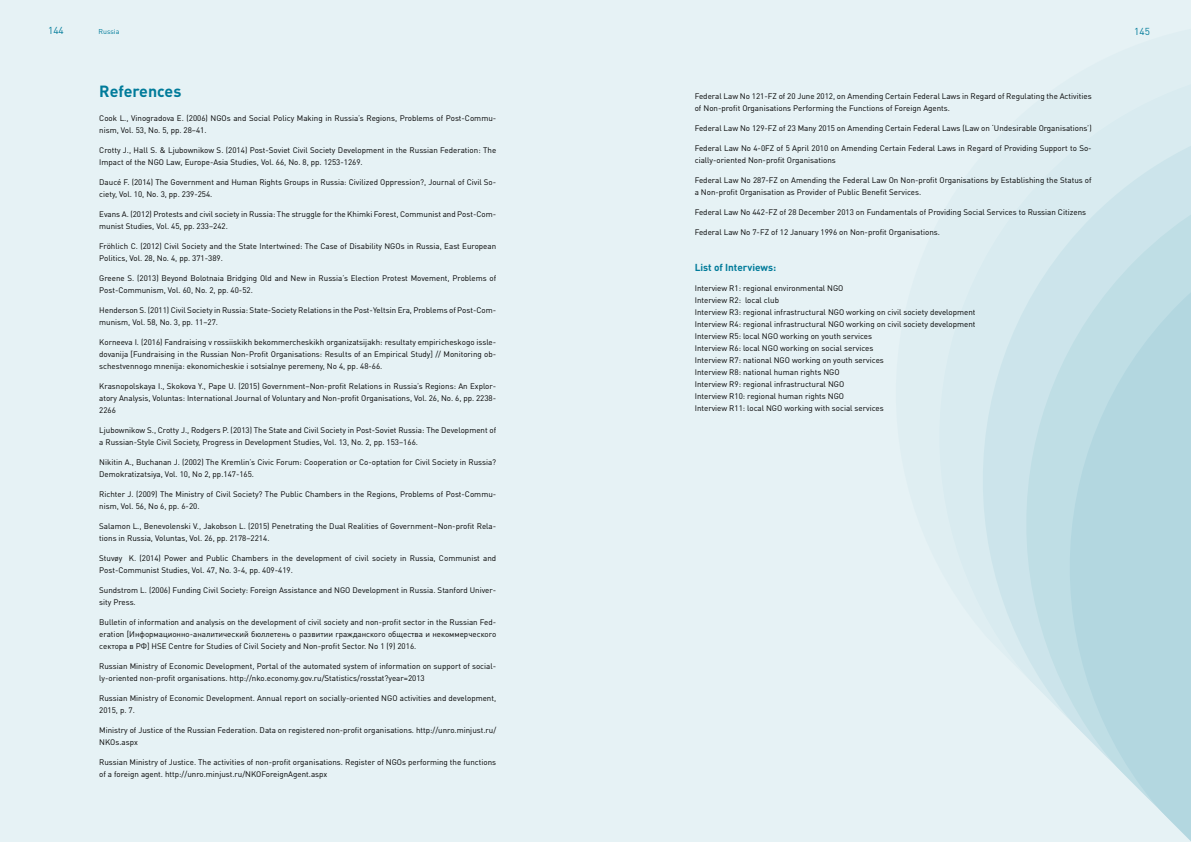
<style>
.page{position:relative;width:1191px;height:842px;background:#fff}
.page>*{position:absolute;margin:0;border:0;box-sizing:border-box;transform-origin:0 0}
.t1{font:700 16px "DIN Pro";color:#007b9a}
.t2{font:700 10px "DIN Pro";color:#007b9a}
.t3{font:10px "DIN Pro";color:#007b9a}
.t4{font:8px/12px "DIN Pro";color:#000}
.t5{font:7px "DIN Pro";color:#007b9a}
</style>
<div class="page">
<div style="left:0;top:0;width:595px;height:842px;background:#e6f2f5"></div>
<div style="left:595px;top:0;width:596px;height:842px;background:#e6f2f5"></div>
<svg style="left:946px;top:87px;width:245px;height:485px"></svg>
<svg style="left:990px;top:138px;width:201px;height:434px;fill:#d9ebf0"></svg>
<svg style="left:1033px;top:191px;width:158px;height:381px;background:#bedde5"></svg>
<svg style="left:965px;top:572px;width:226px;height:269px"></svg>
<p class="t3" style="left:48px;top:24px;width:17px">144</p>
<p class="t3" style="left:1134px;top:24px;width:17px">145</p>
<p class="t5" style="left:99px;top:27px;width:22px">Russia</p>
<h1 class="t1" style="left:99px;top:80px;width:84px">References</h1>
<p class="t4" style="left:99px;top:111px;width:398px">Cook L., Vinogradova E. (2006) NGOs and Social Policy Making in Russia’s Regions, Problems of Post-Commu&shy;nism, Vol. 53, No. 5, pp. 28–41.</p>
<p class="t4" style="left:99px;top:143px;width:398px">Crotty J., Hall S. &amp; Ljubownikow S. (2014) Post-Soviet Civil Society Development in the Russian Federation: The<br>Impact of the NGO Law, Europe-Asia Studies, Vol. 66, No. 8, pp. 1253-1269.</p>
<p class="t4" style="left:99px;top:175px;width:398px">Daucé F. (2014) The Government and Human Rights Groups in Russia: Civilized Oppression?, Journal of Civil So&shy;ciety, Vol. 10, No. 3, pp. 239-254.</p>
<p class="t4" style="left:99px;top:207px;width:398px">Evans A. (2012) Protests and civil society in Russia: The struggle for the Khimki Forest, Communist and Post-Com&shy;munist Studies, Vol. 45, pp. 233–242.</p>
<p class="t4" style="left:99px;top:239px;width:398px">Fröhlich C. (2012) Civil Society and the State Intertwined: The Case of Disability NGOs in Russia, East European<br>Politics, Vol. 28, No. 4, pp. 371-389.</p>
<p class="t4" style="left:99px;top:271px;width:398px">Greene S. (2013) Beyond Bolotnaia Bridging Old and New in Russia’s Election Protest Movement, Problems of<br>Post-Communism, Vol. 60, No. 2, pp. 40-52.</p>
<p class="t4" style="left:99px;top:303px;width:398px">Henderson S. (2011) Civil Society in Russia: State-Society Relations in the Post-Yeltsin Era, Problems of Post-Com&shy;munism, Vol. 58, No. 3, pp. 11–27.</p>
<p class="t4" style="left:99px;top:335px;width:398px;text-align:justify">Korneeva I. (2016) Fandraising v rossiiskikh bekommercheskikh organizatsijakh: resultaty empiricheskogo issle&shy;dovanija [Fundraising in the Russian Non-Profit Organisations: Results of an Empirical Study] // Monitoring ob&shy;schestvennogo mnenija: ekonomicheskie i sotsialnye peremeny, No 4, pp. 48-66.</p>
<p class="t4" style="left:99px;top:379px;width:398px;text-align:justify">Krasnopolskaya I., Skokova Y., Pape U. (2015) Government–Non-profit Relations in Russia’s Regions: An Explor&shy;atory Analysis, Voluntas: International Journal of Voluntary and Non-profit Organisations, Vol. 26, No. 6, pp. 2238- 2266</p>
<p class="t4" style="left:99px;top:423px;width:398px">Ljubownikow S., Crotty J., Rodgers P. (2013) The State and Civil Society in Post-Soviet Russia: The Development of a Russian-Style Civil Society, Progress in Development Studies, Vol. 13, No. 2, pp. 153–166.</p>
<p class="t4" style="left:99px;top:455px;width:398px">Nikitin A., Buchanan J. (2002) The Kremlin’s Civic Forum: Cooperation or Co-optation for Civil Society in Russia?<br>Demokratizatsiya, Vol. 10, No 2, pp.147-165.</p>
<p class="t4" style="left:99px;top:487px;width:398px">Richter J. (2009) The Ministry of Civil Society? The Public Chambers in the Regions, Problems of Post-Commu&shy;nism, Vol. 56, No 6, pp. 6-20.</p>
<p class="t4" style="left:99px;top:519px;width:398px">Salamon L., Benevolenski V., Jakobson L. (2015) Penetrating the Dual Realities of Government–Non-profit Rela&shy;tions in Russia, Voluntas, Vol. 26, pp. 2178–2214.</p>
<p class="t4" style="left:99px;top:551px;width:398px">Stuvøy K. (2014) Power and Public Chambers in the development of civil society in Russia, Communist and<br>Post-Communist Studies, Vol. 47, No. 3-4, pp. 409-419.</p>
<p class="t4" style="left:99px;top:583px;width:398px">Sundstrom L. (2006) Funding Civil Society: Foreign Assistance and NGO Development in Russia. Stanford Univer&shy;sity Press.</p>
<p class="t4" style="left:99px;top:615px;width:398px;text-align:justify">Bulletin of information and analysis on the development of civil society and non-profit sector in the Russian Fed&shy;eration [Информационно-аналитический бюллетень о развитии гражданского общества и некоммерческого сектора в РФ] HSE Centre for Studies of Civil Society and Non-profit Sector. No 1 (9) 2016.</p>
<p class="t4" style="left:99px;top:659px;width:398px">Russian Ministry of Economic Development, Portal of the automated system of information on support of social&shy;ly-oriented non-profit organisations. http://nko.economy.gov.ru/Statistics/rosstat?year=2013</p>
<p class="t4" style="left:99px;top:691px;width:398px">Russian Ministry of Economic Development. Annual report on socially-oriented NGO activities and development,<br>2015, p. 7.</p>
<p class="t4" style="left:99px;top:723px;width:398px">Ministry of Justice of the Russian Federation. Data on registered non-profit organisations. http://unro.minjust.ru/<br>NKOs.aspx</p>
<p class="t4" style="left:99px;top:755px;width:398px">Russian Ministry of Justice. The activities of non-profit organisations. Register of NGOs performing the functions of a foreign agent. http://unro.minjust.ru/NKOForeignAgent.aspx</p>
<p class="t4" style="left:694px;top:90px;width:398px">Federal Law No 121-FZ of 20 June 2012, on Amending Certain Federal Laws in Regard of Regulating the Activities of Non-profit Organisations Performing the Functions of Foreign Agents.</p>
<p class="t4" style="left:694px;top:122px;width:398px">Federal Law No 129-FZ of 23 Many 2015 on Amending Certain Federal Laws (Law on ‘Undesirable Organisations’)</p>
<p class="t4" style="left:694px;top:142px;width:398px">Federal Law No 4-0FZ of 5 April 2010 on Amending Certain Federal Laws in Regard of Providing Support to So&shy;cially-oriented Non-profit Organisations</p>
<p class="t4" style="left:694px;top:174px;width:398px">Federal Law No 287-FZ on Amending the Federal Law On Non-profit Organisations by Establishing the Status of a Non-profit Organisation as Provider of Public Benefit Services.</p>
<p class="t4" style="left:694px;top:206px;width:393px">Federal Law No 442-FZ of 28 December 2013 on Fundamentals of Providing Social Services to Russian Citizens</p>
<p class="t4" style="left:694px;top:226px;width:247px">Federal Law No 7-FZ of 12 January 1996 on Non-profit Organisations.</p>
<p class="t2" style="left:694px;top:261px;width:83px">List of Interviews:</p>
<p class="t4" style="left:694px;top:282px;width:282px">Interview R1: regional environmental NGO<br>Interview R2: local club<br>Interview R3: regional infrastructural NGO working on civil society development Interview R4: regional infrastructural NGO working on civil society development Interview R5: local NGO working on youth services<br>Interview R6: local NGO working on social services<br>Interview R7: national NGO working on youth services<br>Interview R8: national human rights NGO<br>Interview R9: regional infrastructural NGO<br>Interview R10: regional human rights NGO<br>Interview R11: local NGO working with social services</p>
</div>
